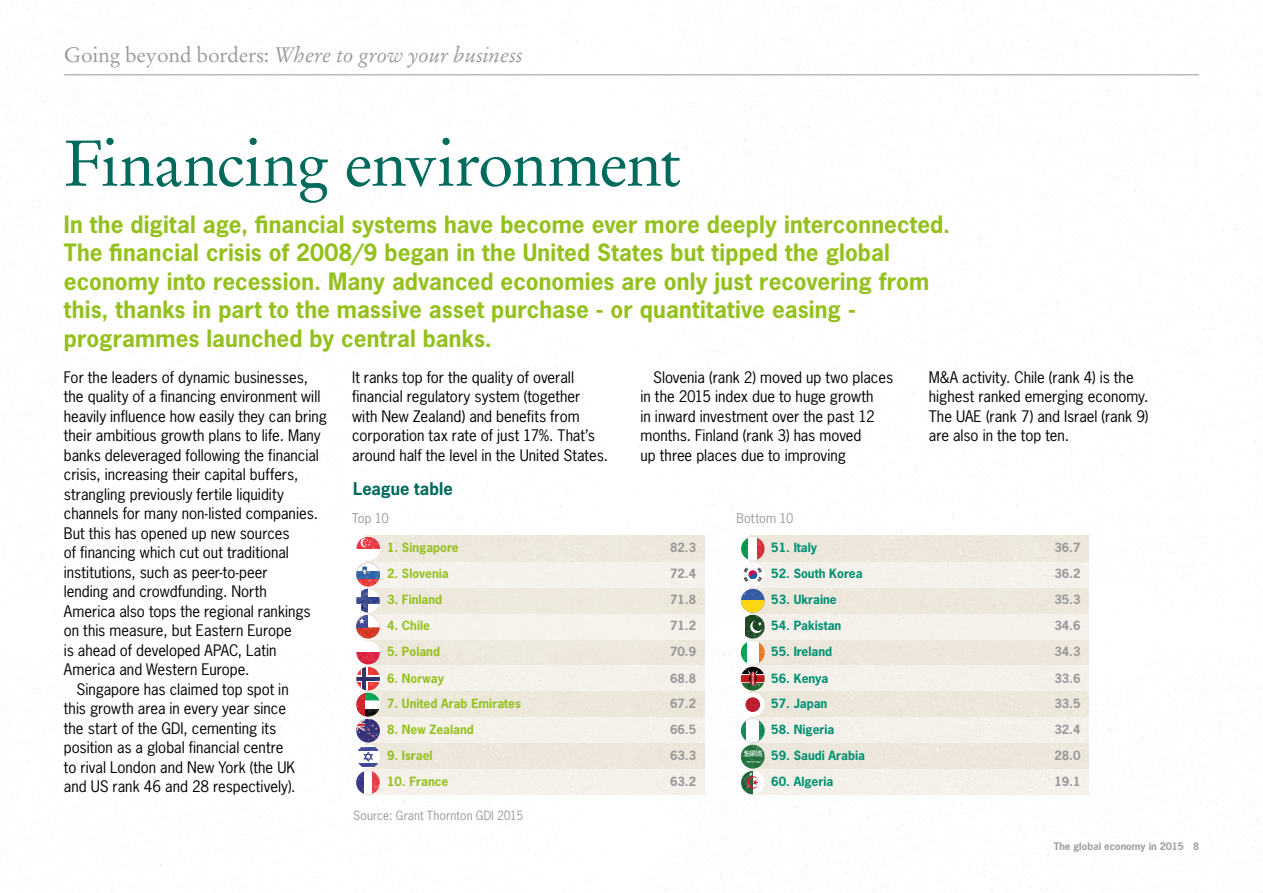
<style>
.page{position:relative;width:1263px;height:893px;background:#fff}
.page>*{position:absolute;margin:0;border:0;box-sizing:border-box;transform-origin:0 0}
.t1{font:64.5px "Stempel Garamond LT";letter-spacing:-.02em;color:#006a5d}
.t2{font:700 22.5px/28.5px "News Gothic LT";letter-spacing:.005em;color:#95c11f}
.t3{font:italic 21px "Stempel Garamond LT";letter-spacing:-.01em;color:#9b9a9a}
.t4{font:700 16.5px "News Gothic LT";color:#006a5d}
.t5{font:15px/19.5px "News Gothic LT";color:#000}
.t6{font:12.75px "News Gothic LT";letter-spacing:.005em;color:#9b9a9a}
.t7{font:700 12px "News Gothic LT";color:#95c121}
.t8{font:700 12px "News Gothic LT";color:#008f71}
.t9{font:700 12px "News Gothic LT";color:#9b9a9a}
.t10{font:12px "News Gothic LT";letter-spacing:.01em;color:#9b9a9a}
.t11{font:700 9.75px "News Gothic LT";color:#9b9a9a}
.s1{font-style:normal}
</style>
<div class="page">
<img style="left:0;top:1px;width:1253px;height:892px">
<img style="left:1253px;top:0;width:10px;height:893px">
<hr style="left:64px;top:74px;width:1135px;height:1px;background:#9b9a9a">
<h3 class="t3" style="left:64px;top:42px;width:460px"><span class="s1">Going beyond borders:</span> Where to grow your business</h3>
<h1 class="t1" style="left:64px;top:125px;width:619px">Financing environment</h1>
<p class="t2" style="left:64px;top:209px;width:888px">In the digital age, financial systems have become ever more deeply interconnected.<br>The financial crisis of 2008/9 began in the United States but tipped the global economy into recession. Many advanced economies are only just recovering from this, thanks in part to the massive asset purchase - or quantitative easing - programmes launched by central banks.</p>
<p class="t5" style="left:64px;top:367px;width:246px">For the leaders of dynamic businesses,</p>
<p class="t5" style="left:64px;top:387px;width:258px">the quality of a financing environment will</p>
<p class="t5" style="left:64px;top:406px;width:265px">heavily influence how easily they can bring</p>
<p class="t5" style="left:64px;top:426px;width:258px">their ambitious growth plans to life. Many</p>
<p class="t5" style="left:64px;top:445px;width:256px">banks deleveraged following the financial</p>
<p class="t5" style="left:64px;top:465px;width:236px">crisis, increasing their capital buffers,</p>
<p class="t5" style="left:64px;top:484px;width:222px">strangling previously fertile liquidity</p>
<p class="t5" style="left:64px;top:504px;width:256px">channels for many non-listed companies.</p>
<p class="t5" style="left:64px;top:523px;width:227px">But this has opened up new sources</p>
<p class="t5" style="left:64px;top:543px;width:227px">of financing which cut out traditional</p>
<p class="t5" style="left:64px;top:562px;width:205px">institutions, such as peer-to-peer</p>
<p class="t5" style="left:64px;top:582px;width:205px">lending and crowdfunding. North</p>
<p class="t5" style="left:64px;top:601px;width:248px">America also tops the regional rankings</p>
<p class="t5" style="left:64px;top:621px;width:229px">on this measure, but Eastern Europe</p>
<p class="t5" style="left:64px;top:640px;width:214px">is ahead of developed APAC, Latin</p>
<p class="t5" style="left:64px;top:660px;width:187px">America and Western Europe.</p>
<p class="t5" style="left:77px;top:679px;width:214px">Singapore has claimed top spot in</p>
<p class="t5" style="left:64px;top:699px;width:224px">this growth area in every year since</p>
<p class="t5" style="left:64px;top:718px;width:214px">the start of the GDI, cementing its</p>
<p class="t5" style="left:64px;top:738px;width:221px">position as a global financial centre</p>
<p class="t5" style="left:64px;top:757px;width:233px">to rival London and New York (the UK</p>
<p class="t5" style="left:64px;top:777px;width:233px">and US rank 46 and 28 respectively).</p>
<p class="t5" style="left:352px;top:367px;width:257px">It ranks top for the quality of overall financial regulatory system (together with New Zealand) and benefits from corporation tax rate of just 17%. That’s around half the level in the United States.</p>
<p class="t5" style="left:640px;top:367px;width:254px;text-indent:13px">Slovenia (rank 2) moved up two places in the 2015 index due to huge growth<br>in inward investment over the past 12 months. Finland (rank 3) has moved<br>up three places due to improving</p>
<p class="t5" style="left:929px;top:367px;width:221px">M&amp;A activity. Chile (rank 4) is the highest ranked emerging economy.<br>The UAE (rank 7) and Israel (rank 9) are also in the top ten.</p>
<p class="t4" style="left:353px;top:478px;width:101px">League table</p>
<p class="t6" style="left:352px;top:510px;width:38px">Top 10</p>
<p class="t6" style="left:737px;top:510px;width:58px">Bottom 10</p>
<p class="t7" style="left:387px;top:540px;width:73px">1. Singapore</p>
<p class="t9" style="left:670px;top:540px;width:28px">82.3</p>
<p class="t8" style="left:771px;top:540px;width:47px">51. Italy</p>
<p class="t9" style="left:1054px;top:540px;width:28px">36.7</p>
<p class="t7" style="left:387px;top:566px;width:63px">2. Slovenia</p>
<p class="t9" style="left:670px;top:566px;width:28px">72.4</p>
<p class="t8" style="left:771px;top:566px;width:93px">52. South Korea</p>
<p class="t9" style="left:1054px;top:566px;width:28px">36.2</p>
<p class="t7" style="left:387px;top:592px;width:57px">3. Finland</p>
<p class="t9" style="left:670px;top:592px;width:28px">71.8</p>
<p class="t8" style="left:771px;top:592px;width:67px">53. Ukraine</p>
<p class="t9" style="left:1054px;top:592px;width:28px">35.3</p>
<p class="t7" style="left:387px;top:618px;width:45px">4. Chile</p>
<p class="t9" style="left:670px;top:618px;width:28px">71.2</p>
<p class="t8" style="left:771px;top:618px;width:72px">54. Pakistan</p>
<p class="t9" style="left:1054px;top:618px;width:28px">34.6</p>
<p class="t7" style="left:387px;top:644px;width:55px">5. Poland</p>
<p class="t9" style="left:670px;top:644px;width:28px">70.9</p>
<p class="t8" style="left:771px;top:644px;width:62px">55. Ireland</p>
<p class="t9" style="left:1054px;top:644px;width:28px">34.3</p>
<p class="t7" style="left:387px;top:670px;width:59px">6. Norway</p>
<p class="t9" style="left:670px;top:670px;width:28px">68.8</p>
<p class="t8" style="left:771px;top:670px;width:59px">56. Kenya</p>
<p class="t9" style="left:1054px;top:670px;width:28px">33.6</p>
<p class="t7" style="left:387px;top:696px;width:135px">7. United Arab Emirates</p>
<p class="t9" style="left:670px;top:696px;width:28px">67.2</p>
<p class="t8" style="left:771px;top:696px;width:58px">57. Japan</p>
<p class="t9" style="left:1054px;top:696px;width:28px">33.5</p>
<p class="t7" style="left:387px;top:722px;width:88px">8. New Zealand</p>
<p class="t9" style="left:670px;top:722px;width:28px">66.5</p>
<p class="t8" style="left:771px;top:722px;width:65px">58. Nigeria</p>
<p class="t9" style="left:1054px;top:722px;width:28px">32.4</p>
<p class="t7" style="left:387px;top:748px;width:47px">9. Israel</p>
<p class="t9" style="left:670px;top:748px;width:28px">63.3</p>
<p class="t8" style="left:771px;top:748px;width:95px">59. Saudi Arabia</p>
<p class="t9" style="left:1054px;top:748px;width:28px">28.0</p>
<p class="t7" style="left:387px;top:773px;width:63px">10. France</p>
<p class="t9" style="left:670px;top:773px;width:28px">63.2</p>
<p class="t8" style="left:771px;top:773px;width:64px">60. Algeria</p>
<p class="t9" style="left:1054px;top:773px;width:28px">19.1</p>
<p class="t10" style="left:353px;top:808px;width:171px">Source: Grant Thornton GDI 2015</p>
<p class="t11" style="left:1054px;top:840px;width:147px">The global economy in 2015 8</p>
</div>
